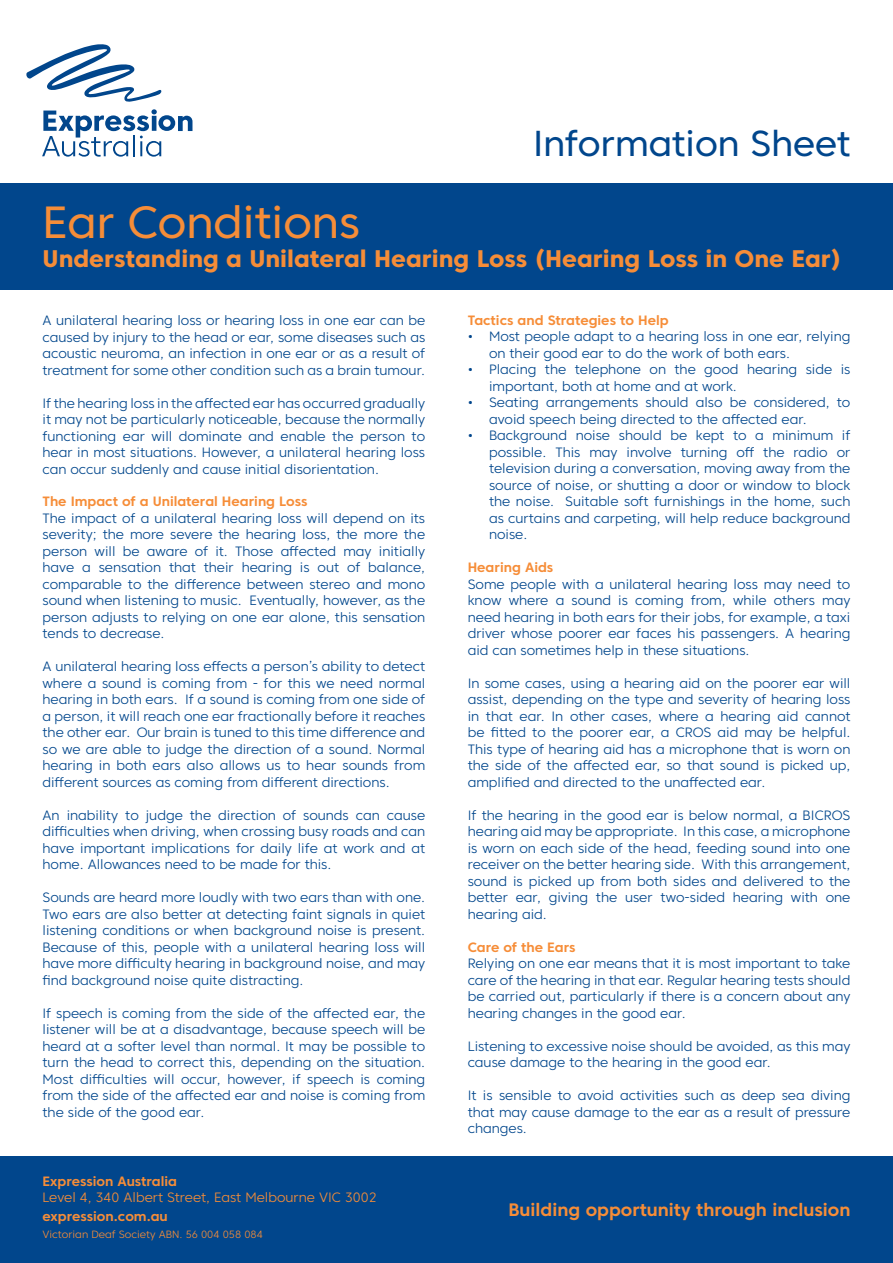
<style>
.page{position:relative;width:893px;height:1263px;background:#fff}
.page>*{position:absolute;margin:0;border:0;box-sizing:border-box;transform-origin:0 0}
.t1{font:45px "Core Sans C 45";color:#f68d38}
.t2{font:36px "Core Sans C 45";color:#01468c}
.t3{font:800 24px "Core Sans C 75";color:#f68d38}
.t4{font:700 18px "Core Sans C 65";color:#f68d38}
.t5{font:300 13.5px/16.5px "Core Sans C 35";color:#01468c;text-align:justify}
.t6{font:700 13.5px "Core Sans C 65";color:#f68d38}
.t7{font:300 13.5px "Core Sans C 35";color:#f68d38}
.t8{font:300 10.5px "Core Sans C 35";color:#f68d38}
</style>
<div class="page">
<div style="left:0;top:183px;width:893px;height:106px;background:#01468c"></div>
<svg style="left:26px;top:44px;width:136px;height:58px"></svg>
<svg style="left:42px;top:109px;width:150px;height:48px"></svg>
<div style="left:0;top:1157px;width:893px;height:106px;background:#01468c"></div>
<h2 class="t2" style="left:533px;top:121px;width:319px">Information Sheet</h2>
<h1 class="t1" style="left:43px;top:194px;width:319px">Ear Conditions</h1>
<h3 class="t3" style="left:43px;top:243px;width:800px">Understanding a Unilateral Hearing Loss (Hearing Loss in One Ear)</h3>
<p class="t5" style="left:43px;top:312px;width:384px">A unilateral hearing loss or hearing loss in one ear can be caused by injury to the head or ear, some diseases such as acoustic neuroma, an infection in one ear or as a result of treatment for some other condition such as a brain tumour.</p>
<p class="t5" style="left:43px;top:394px;width:384px">If the hearing loss in the affected ear has occurred gradually it may not be particularly noticeable, because the normally functioning ear will dominate and enable the person to hear in most situations. However, a unilateral hearing loss can occur suddenly and cause initial disorientation.</p>
<p class="t6" style="left:43px;top:493px;width:267px">The Impact of a Unilateral Hearing Loss</p>
<p class="t5" style="left:43px;top:510px;width:384px">The impact of a unilateral hearing loss will depend on its severity; the more severe the hearing loss, the more the person will be aware of it. Those affected may initially have a sensation that their hearing is out of balance, comparable to the difference between stereo and mono sound when listening to music. Eventually, however, as the person adjusts to relying on one ear alone, this sensation tends to decrease.</p>
<p class="t5" style="left:43px;top:658px;width:384px">A unilateral hearing loss effects a person’s ability to detect where a sound is coming from - for this we need normal hearing in both ears. If a sound is coming from one side of a person, it will reach one ear fractionally before it reaches the other ear. Our brain is tuned to this time difference and so we are able to judge the direction of a sound. Normal hearing in both ears also allows us to hear sounds from different sources as coming from different directions.</p>
<p class="t5" style="left:43px;top:807px;width:384px">An inability to judge the direction of sounds can cause difficulties when driving, when crossing busy roads and can have important implications for daily life at work and at home. Allowances need to be made for this.</p>
<p class="t5" style="left:43px;top:889px;width:384px">Sounds are heard more loudly with two ears than with one.<br>Two ears are also better at detecting faint signals in quiet listening conditions or when background noise is present.<br>Because of this, people with a unilateral hearing loss will have more difficulty hearing in background noise, and may find background noise quite distracting.</p>
<p class="t5" style="left:43px;top:1005px;width:384px">If speech is coming from the side of the affected ear, the listener will be at a disadvantage, because speech will be heard at a softer level than normal. It may be possible to turn the head to correct this, depending on the situation.<br>Most difficulties will occur, however, if speech is coming from the side of the affected ear and noise is coming from the side of the good ear.</p>
<p class="t6" style="left:43px;top:1172px;width:136px">Expression Australia</p>
<p class="t7" style="left:43px;top:1189px;width:336px">Level 4, 340 Albert Street, East Melbourne VIC 3002</p>
<p class="t6" style="left:43px;top:1207px;width:127px">expression.com.au</p>
<p class="t8" style="left:43px;top:1228px;width:222px">Victorian Deaf Society ABN. 56 004 058 084</p>
<p class="t6" style="left:468px;top:312px;width:202px">Tactics and Strategies to Help</p>
<p class="t5" style="left:489px;top:328px;width:363px;text-indent:-21px">• Most people adapt to a hearing loss in one ear, relying on their good ear to do the work of both ears.</p>
<p class="t5" style="left:489px;top:361px;width:363px;text-indent:-21px">• Placing the telephone on the good hearing side is important, both at home and at work.</p>
<p class="t5" style="left:489px;top:394px;width:363px;text-indent:-21px">• Seating arrangements should also be considered, to avoid speech being directed to the affected ear.</p>
<p class="t5" style="left:489px;top:427px;width:363px;text-indent:-21px">• Background noise should be kept to a minimum if possible. This may involve turning off the radio or television during a conversation, moving away from the source of noise, or shutting a door or window to block the noise. Suitable soft furnishings in the home, such as curtains and carpeting, will help reduce background noise.</p>
<p class="t6" style="left:468px;top:559px;width:87px">Hearing Aids</p>
<p class="t5" style="left:468px;top:576px;width:384px">Some people with a unilateral hearing loss may need to know where a sound is coming from, while others may need hearing in both ears for their jobs, for example, a taxi driver whose poorer ear faces his passengers. A hearing aid can sometimes help in these situations.</p>
<p class="t5" style="left:468px;top:675px;width:384px">In some cases, using a hearing aid on the poorer ear will assist, depending on the type and severity of hearing loss in that ear. In other cases, where a hearing aid cannot be fitted to the poorer ear, a CROS aid may be helpful.<br>This type of hearing aid has a microphone that is worn on the side of the affected ear, so that sound is picked up, amplified and directed to the unaffected ear.</p>
<p class="t5" style="left:468px;top:807px;width:384px">If the hearing in the good ear is below normal, a BICROS hearing aid may be appropriate. In this case, a microphone is worn on each side of the head, feeding sound into one receiver on the better hearing side. With this arrangement, sound is picked up from both sides and delivered to the better ear, giving the user two-sided hearing with one hearing aid.</p>
<p class="t6" style="left:468px;top:939px;width:109px">Care of the Ears</p>
<p class="t5" style="left:468px;top:955px;width:384px">Relying on one ear means that it is most important to take care of the hearing in that ear. Regular hearing tests should be carried out, particularly if there is a concern about any hearing changes in the good ear.</p>
<p class="t5" style="left:468px;top:1038px;width:384px">Listening to excessive noise should be avoided, as this may cause damage to the hearing in the good ear.</p>
<p class="t5" style="left:468px;top:1087px;width:384px">It is sensible to avoid activities such as deep sea diving that may cause damage to the ear as a result of pressure changes.</p>
<h3 class="t4" style="left:508px;top:1199px;width:343px">Building opportunity through inclusion</h3>
</div>
